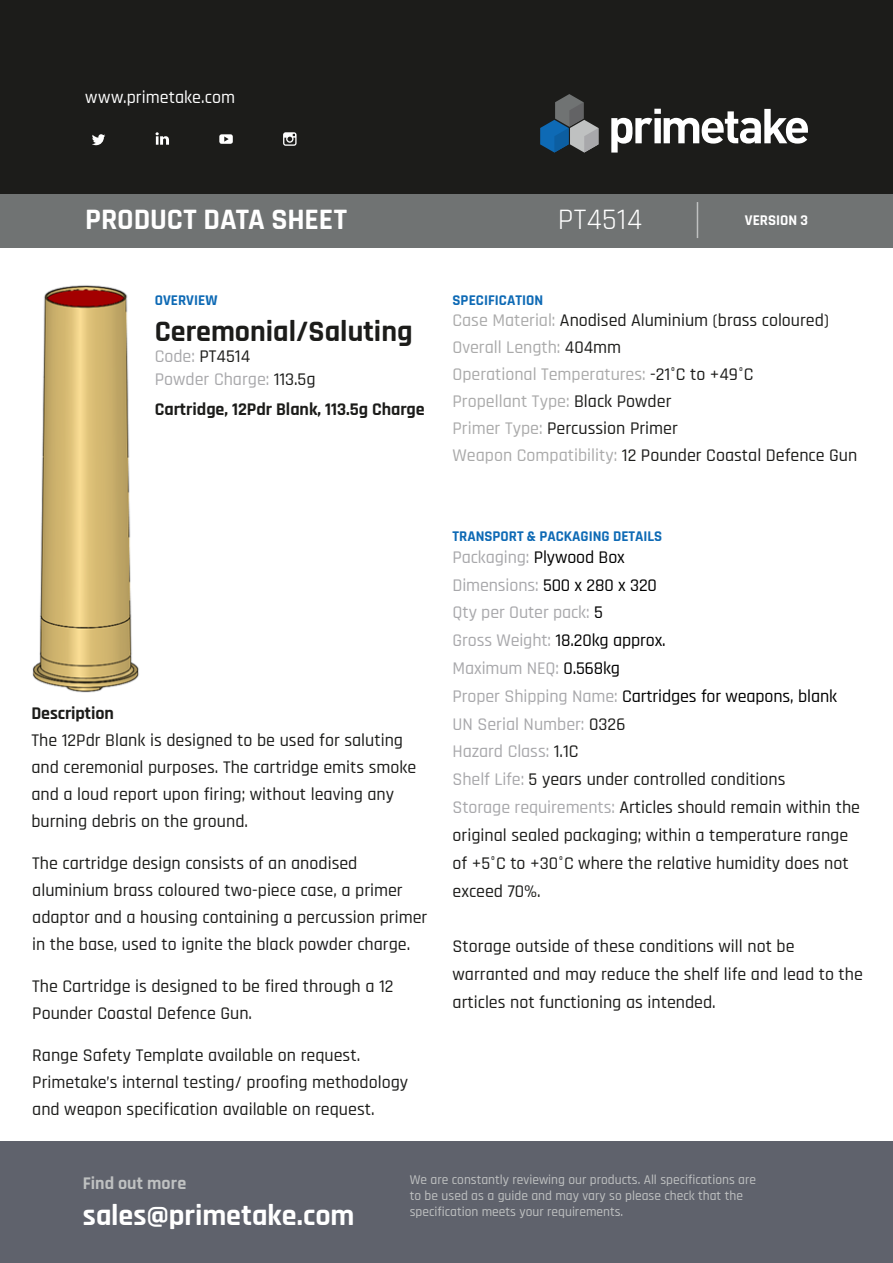
<style>
.page{position:relative;width:893px;height:1263px;background:#fff}
.page>*{position:absolute;margin:0;border:0;box-sizing:border-box;transform-origin:0 0}
.t1{font:700 30px "Rajdhani";letter-spacing:-.005em;color:#fff}
.t2{font:700 30px "Rajdhani";color:#1c1c1a}
.t3{font:30px "Rajdhani";letter-spacing:.005em;color:#fff}
.t4{font:500 18px/27px "Rajdhani";color:#1c1c1a}
.t5{font:700 18px "Rajdhani";color:#1c1c1a}
.t6{font:500 18px/22.5px "Rajdhani";color:#a8a8ab}
.t7{font:500 18px "Rajdhani";letter-spacing:.005em;color:#fff}
.t8{font:700 18px "Rajdhani";color:#bfc1c1}
.t9{font:700 15px "Rajdhani";color:#0e6ab5}
.t10{font:700 15px "Rajdhani";color:#fff}
.t11{font:500 13.5px/16.2px "Rajdhani";color:#bfc1c1}
.s1{color:#1c1c1a}
.s2{color:#aaa}
.s3{color:#a8a8ab}
.s4{color:#000}
</style>
<div class="page">
<div style="left:0;top:193px;width:893px;height:54px;background:#707373"></div>
<hr style="left:697px;top:202px;width:1px;height:36px;background:#bfc1c1">
<div style="left:0;top:0;width:893px;height:193px;background:#1c1c1a"></div>
<svg style="left:92px;top:134px;width:13px;height:11px"></svg>
<svg style="left:219px;top:134px;width:14px;height:10px"></svg>
<svg style="left:283px;top:132px;width:14px;height:14px"></svg>
<svg style="left:156px;top:132px;width:13px;height:13px"></svg>
<svg style="left:540px;top:94px;width:58px;height:59px"></svg>
<svg style="left:611px;top:109px;width:197px;height:44px"></svg>
<div style="left:0;top:1141px;width:893px;height:122px;background:#5f626c"></div>
<img style="left:32px;top:285px;width:107px;height:408px">
<p class="t7" style="left:85px;top:87px;width:151px">www.primetake.com</p>
<p class="t1" style="left:85px;top:201px;width:264px">PRODUCT DATA SHEET</p>
<p class="t3" style="left:558px;top:202px;width:86px">PT4514</p>
<p class="t10" style="left:745px;top:211px;width:65px">VERSION 3</p>
<p class="t9" style="left:155px;top:291px;width:64px">OVERVIEW</p>
<p class="t2" style="left:155px;top:313px;width:259px">Ceremonial/Saluting</p>
<p class="t6" style="left:155px;top:346px;width:162px">Code: <span class="s1">PT4514<br></span>Powder Charge: <span class="s1">113.5g</span></p>
<p class="t5" style="left:155px;top:398px;width:272px">Cartridge, 12Pdr Blank, 113.5g Charge</p>
<p class="t9" style="left:452px;top:291px;width:92px">SPECIFICATION</p>
<p class="t4" style="left:452px;top:307px;width:406px"><span class="s2">Case Material:</span> Anodised Aluminium (brass coloured)<br><span class="s2">Overall Length:</span> 404mm<br><span class="s2">Operational Temperatures:</span> -21°C to +49°C<br><span class="s2">Propellant Type:</span> Black Powder<br><span class="s2">Primer Type:</span> Percussion Primer<br><span class="s2">Weapon Compatibility:</span> 12 Pounder Coastal Defence Gun</p>
<p class="t5" style="left:31px;top:702px;width:84px">Description</p>
<p class="t4" style="left:31px;top:727px;width:386px">The 12Pdr Blank is designed to be used for saluting and ceremonial purposes. The cartridge emits smoke and a loud report upon firing; without leaving any burning debris on the ground.</p>
<p class="t4" style="left:32px;top:850px;width:397px">The cartridge design consists of an anodised aluminium brass coloured two-piece case, a primer adaptor and a housing containing a percussion primer in the base, used to ignite the black powder charge.</p>
<p class="t4" style="left:32px;top:973px;width:363px">The Cartridge is designed to be fired through a 12<br>Pounder Coastal Defence Gun.</p>
<p class="t4" style="left:32px;top:1042px;width:378px">Range Safety Template available on request.<br>Primetake’s internal testing/ proofing methodology and weapon specification available on request.</p>
<p class="t9" style="left:452px;top:527px;width:211px">TRANSPORT &amp; PACKAGING DETAILS</p>
<p class="t4" style="left:453px;top:544px;width:409px;line-height:27.8px"><span class="s3">Packaging:</span> <span class="s4">Plywood Box<br></span><span class="s3">Dimensions:</span> <span class="s4">500 x 280 x 320<br></span><span class="s3">Qty per Outer pack:</span> <span class="s4">5<br></span><span class="s3">Gross Weight:</span> <span class="s4">18.20kg approx.<br></span><span class="s3">Maximum NEQ:</span> <span class="s4">0.568kg<br></span><span class="s3">Proper Shipping Name:</span> <span class="s4">Cartridges for weapons, blank </span><span class="s3">UN Serial Number:</span> 0326<br><span class="s3">Hazard Class:</span> 1.1C<br><span class="s3">Shelf Life:</span> 5 years under controlled conditions<br><span class="s3">Storage requirements:</span> Articles should remain within the original sealed packaging; within a temperature range of +5°C to +30°C where the relative humidity does not exceed 70%.</p>
<p class="t4" style="left:453px;top:933px;width:412px;line-height:27.8px">Storage outside of these conditions will not be warranted and may reduce the shelf life and lead to the articles not functioning as intended.</p>
<p class="t8" style="left:83px;top:1172px;width:105px">Find out more</p>
<p class="t1" style="left:83px;top:1197px;width:273px">sales@primetake.com</p>
<p class="t11" style="left:410px;top:1172px;width:348px">We are constantly reviewing our products. All specifications are to be used as a guide and may vary so please check that the specification meets your requirements.</p>
</div>
